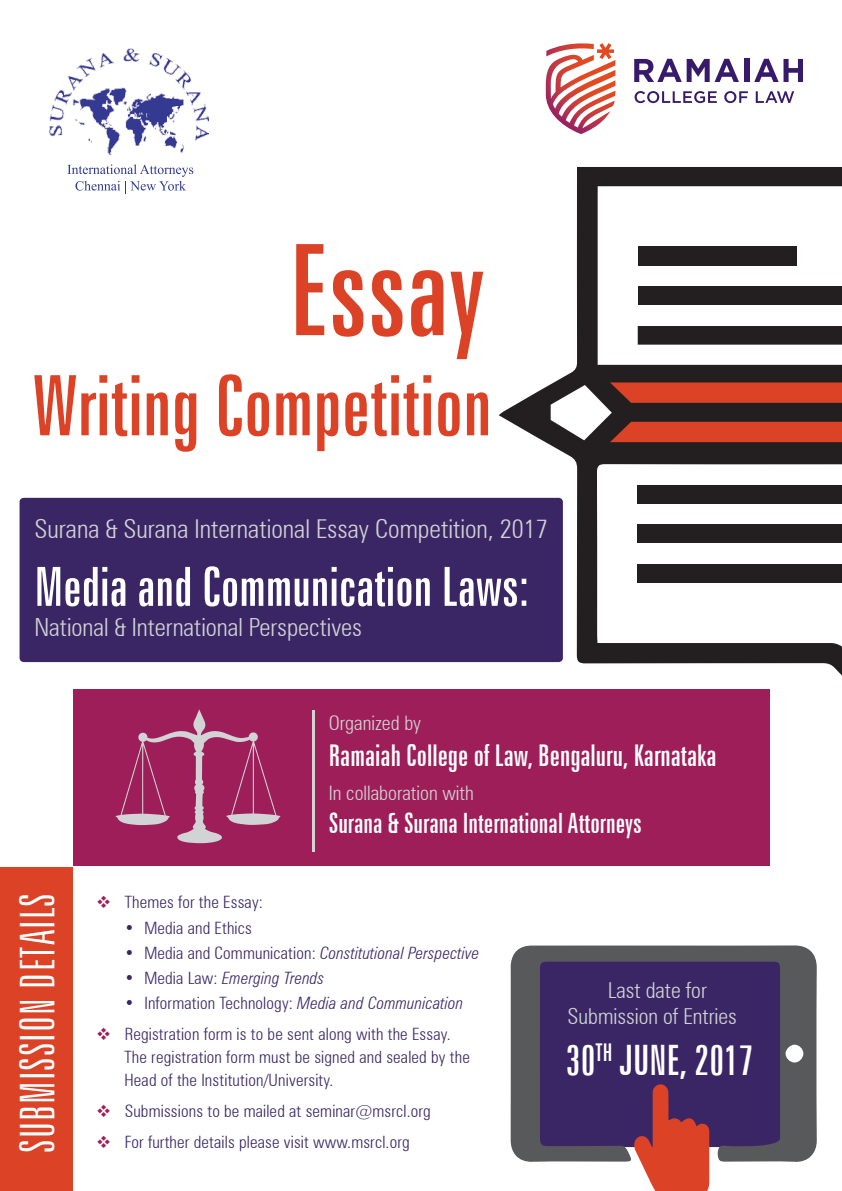
<style>
.page{position:relative;width:842px;height:1191px;background:#fff}
.page>*{position:absolute;margin:0;border:0;box-sizing:border-box;transform-origin:0 0}
.t1{font:extra-condensed 126.4px "Zurich BT";color:#dc4226}
.t2{font:extra-condensed 83.4px "Zurich BT";color:#dc4226}
.t3{font:extra-condensed 54px "Zurich BT";color:#fff}
.t4{font:300 extra-condensed 48px "Zurich BT";letter-spacing:.025em;color:#fff}
.t5{font:extra-condensed 42px "Zurich BT";color:#fff}
.t6{font:extra-condensed 30px "Zurich BT";color:#fff}
.t7{font:extra-condensed 28px "Zurich BT";color:#fff}
.t8{font:300 condensed 26px "Zurich BT";color:#d1d3d4}
.t9{font:300 condensed 25px "Zurich BT";color:#d1d3d4}
.t10{font:300 condensed 22px/26.4px "Zurich BT";color:#d1d3d4;text-align:center}
.t11{font:300 condensed 20px "Zurich BT";color:#d1d3d4}
.t12{font:300 condensed 17px/23px "Zurich BT";letter-spacing:.01em;color:#3a2665}
.t13{font:italic 300 condensed 17px "Zurich BT";letter-spacing:.01em;color:#3a2665}
.s1{color:#9e1e5a}
.s2{font-style:normal}
.s3{font-style:italic}
</style>
<div class="page">
<div style="left:73px;top:689px;width:696px;height:176px;background:#9e1e5a"></div>
<svg style="left:546px;top:43px;width:69px;height:91px"></svg>
<svg style="left:634px;top:91px;width:83px;height:12px"></svg>
<svg style="left:724px;top:91px;width:24px;height:12px"></svg>
<svg style="left:756px;top:91px;width:38px;height:12px"></svg>
<svg style="left:634px;top:59px;width:105px;height:23px"></svg>
<div style="left:744px;top:59px;width:5px;height:23px;background:#371b6a"></div>
<svg style="left:754px;top:59px;width:49px;height:23px"></svg>
<svg style="left:67px;top:164px;width:126px;height:29px"></svg>
<img style="left:49px;top:49px;width:159px;height:106px">
<div style="left:20px;top:498px;width:543px;height:164px;background:#3a2665;border-radius:4px"></div>
<svg style="left:499px;top:167px;width:343px;height:509px"></svg>
<div style="left:0;top:867px;width:72px;height:324px;background:#dc4226"></div>
<svg style="left:115px;top:709px;width:166px;height:134px"></svg>
<svg style="left:511px;top:945px;width:306px;height:217px;background:#463963"></svg>
<svg style="left:634px;top:1084px;width:75px;height:107px;background:#a94346"></svg>
<div style="left:785px;top:1044px;width:18px;height:18px;background:#fdfefe;border-radius:50%"></div>
<hr style="left:312px;top:710px;width:2px;height:141px;background:#d1d3d4">
<h1 class="t1" style="left:289px;top:218px;width:196px">Essay</h1>
<h2 class="t2" style="left:33px;top:358px;width:460px">Writing Competition</h2>
<h3 class="t8" style="left:34px;top:513px;width:515px">Surana &amp; Surana International Essay Competition, 2017</h3>
<h3 class="t3" style="left:34px;top:556px;width:496px">Media and Communication Laws:</h3>
<h3 class="t9" style="left:34px;top:612px;width:329px">National &amp; International Perspectives</h3>
<h3 class="t4" style="left:12px;top:1152px;width:261px;rotate:-90deg">SUBMISSION DETAILS</h3>
<p class="t11" style="left:329px;top:710px;width:94px">Organized by</p>
<h3 class="t6" style="left:329px;top:738px;width:389px">Ramaiah College of Law, Bengaluru, Karnataka</h3>
<p class="t11" style="left:329px;top:780px;width:147px">In collaboration with</p>
<h3 class="t7" style="left:329px;top:807px;width:314px">Surana &amp; Surana International Attorneys</h3>
<p class="t12" style="left:96px;top:890px;width:168px"><span class="s1">❖</span> Themes for the Essay:</p>
<p class="t12" style="left:125px;top:916px;width:129px">• Media and Ethics</p>
<p class="t13" style="left:125px;top:942px;width:356px"><span class="s2">• Media and Communication:</span> Constitutional Perspective</p>
<p class="t13" style="left:125px;top:967px;width:201px"><span class="s2">• Media Law:</span> Emerging Trends</p>
<p class="t12" style="left:125px;top:991px;width:340px">• Information Technology: <span class="s3">Media and Communication</span></p>
<p class="t12" style="left:125px;top:1022px;width:347px;text-indent:-28px"><span class="s1">❖</span> Registration form is to be sent along with the Essay.<br>The registration form must be signed and sealed by the<br>Head of the Institution/University.</p>
<p class="t12" style="left:96px;top:1099px;width:336px"><span class="s1">❖</span> Submissions to be mailed at seminar@msrcl.org</p>
<p class="t12" style="left:96px;top:1130px;width:315px"><span class="s1">❖</span> For further details please visit www.msrcl.org</p>
<p class="t10" style="left:567px;top:976px;width:171px">Last date for<br>Submission of Entries</p>
<h3 class="t5" style="left:566px;top:1036px;width:189px">30<sup>TH</sup> JUNE, 2017</h3>
</div>
